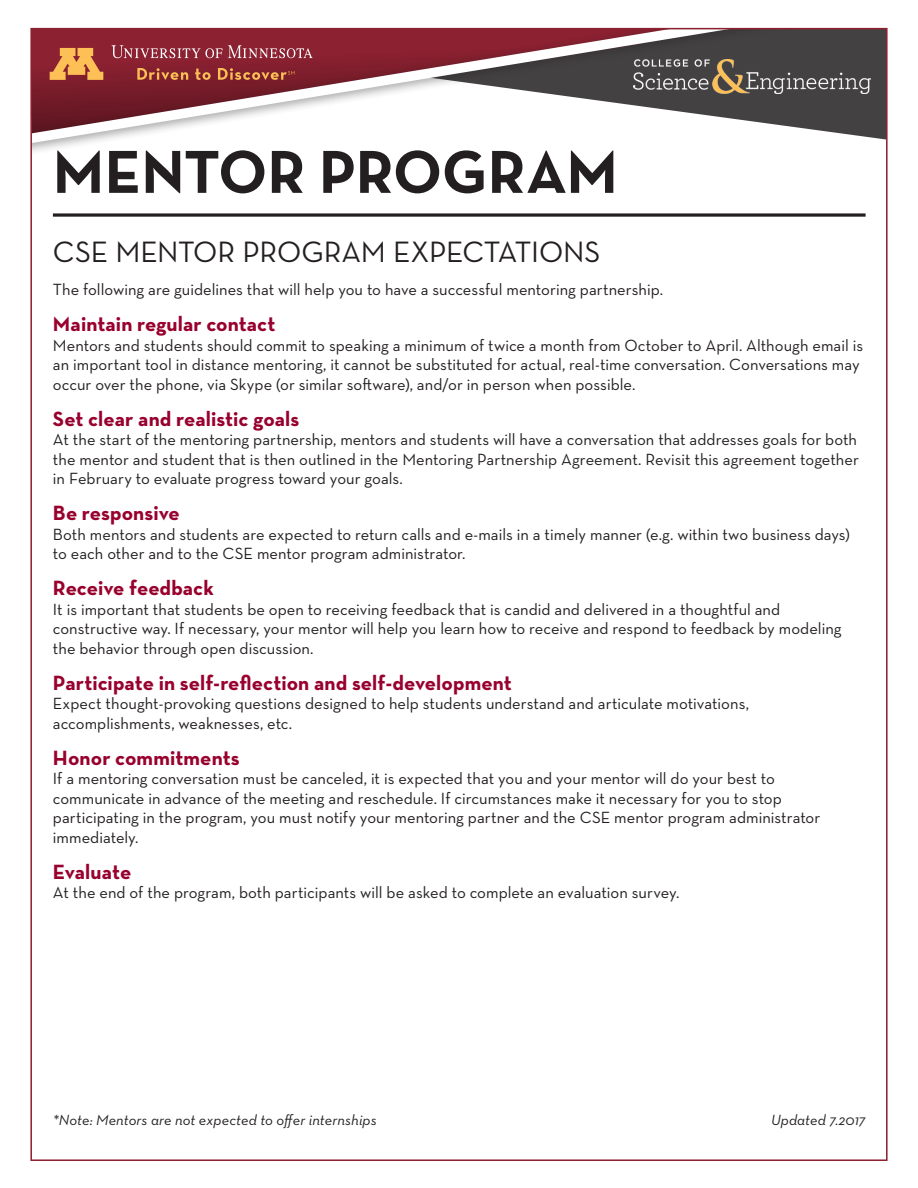
<style>
.page{position:relative;width:918px;height:1188px;background:#fff}
.page>*{position:absolute;margin:0;border:0;box-sizing:border-box;transform-origin:0 0}
.t1{font:700 61.65px "Neutraface Text";letter-spacing:-.005em;color:#231f20}
.t2{font:30px "Neutraface Text";letter-spacing:-.01em;color:#231f20}
.t3{font:700 21px "Neutraface Text";letter-spacing:.005em;color:#98012d}
.t4{font:16.5px/19.5px "Neutraface Text";color:#231f20}
.t5{font:italic 15px "Neutraface Text";letter-spacing:.005em;color:#231f20}
</style>
<div class="page">
<svg style="left:802px;top:31px;width:83px;height:109px;background:#524f50"></svg>
<svg style="left:30px;top:27px;width:770px;height:125px"></svg>
<svg style="left:111px;top:45px;width:202px;height:13px;background:#a24e5b"></svg>
<svg style="left:137px;top:68px;width:51px;height:12px"></svg>
<svg style="left:195px;top:69px;width:16px;height:11px"></svg>
<svg style="left:218px;top:68px;width:76px;height:12px"></svg>
<svg style="left:50px;top:48px;width:53px;height:32px;background:#d28648"></svg>
<img style="left:634px;top:59px;width:237px;height:35px">
<div style="left:572px;top:0;width:346px;height:29px;background:#fff"></div>
<svg style="left:53px;top:213px;width:813px;height:4px;background:#4c494a"></svg>
<h1 class="t1" style="left:53px;top:132px;width:566px">MENTOR PROGRAM</h1>
<h1 class="t2" style="left:53px;top:233px;width:549px">CSE MENTOR PROGRAM EXPECTATIONS</h1>
<p class="t4" style="left:53px;top:279px;width:612px">The following are guidelines that will help you to have a successful mentoring partnership.</p>
<h2 class="t3" style="left:53px;top:310px;width:224px">Maintain regular contact</h2>
<p class="t4" style="left:53px;top:335px;width:812px">Mentors and students should commit to speaking a minimum of twice a month from October to April. Although email is an important tool in distance mentoring, it cannot be substituted for actual, real-time conversation. Conversations may occur over the phone, via Skype (or similar software), and/or in person when possible.</p>
<h2 class="t3" style="left:53px;top:405px;width:248px">Set clear and realistic goals</h2>
<p class="t4" style="left:53px;top:429px;width:808px;text-align:justify">At the start of the mentoring partnership, mentors and students will have a conversation that addresses goals for both the mentor and student that is then outlined in the Mentoring Partnership Agreement. Revisit this agreement together in February to evaluate progress toward your goals.</p>
<h2 class="t3" style="left:53px;top:499px;width:129px">Be responsive</h2>
<p class="t4" style="left:53px;top:524px;width:799px">Both mentors and students are expected to return calls and e-mails in a timely manner (e.g. within two business days) to each other and to the CSE mentor program administrator.</p>
<h2 class="t3" style="left:53px;top:574px;width:162px">Receive feedback</h2>
<p class="t4" style="left:53px;top:599px;width:790px">It is important that students be open to receiving feedback that is candid and delivered in a thoughtful and constructive way. If necessary, your mentor will help you learn how to receive and respond to feedback by modeling the behavior through open discussion.</p>
<h2 class="t3" style="left:53px;top:669px;width:461px">Participate in self-reflection and self-development</h2>
<p class="t4" style="left:53px;top:693px;width:698px">Expect thought-provoking questions designed to help students understand and articulate motivations, accomplishments, weaknesses, etc.</p>
<h2 class="t3" style="left:53px;top:744px;width:188px">Honor commitments</h2>
<p class="t4" style="left:53px;top:768px;width:769px">If a mentoring conversation must be canceled, it is expected that you and your mentor will do your best to communicate in advance of the meeting and reschedule. If circumstances make it necessary for you to stop participating in the program, you must notify your mentoring partner and the CSE mentor program administrator immediately.</p>
<h2 class="t3" style="left:53px;top:858px;width:80px">Evaluate</h2>
<p class="t4" style="left:53px;top:882px;width:628px">At the end of the program, both participants will be asked to complete an evaluation survey.</p>
<p class="t5" style="left:53px;top:1111px;width:325px">*Note: Mentors are not expected to offer internships</p>
<p class="t5" style="left:771px;top:1111px;width:96px">Updated 7.2017</p>
</div>
